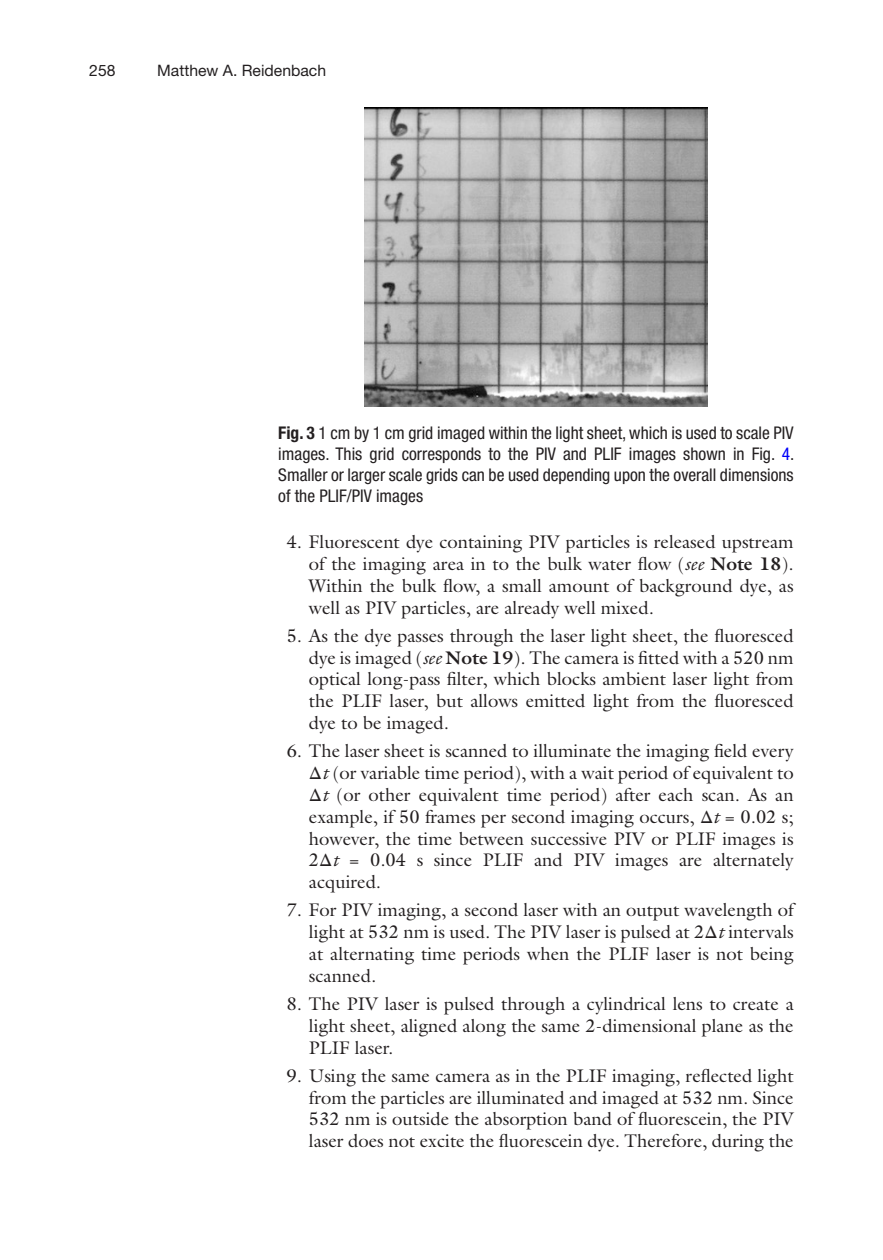
<style>
.page{position:relative;width:883px;height:1260px;background:#fff}
.page>*{position:absolute;margin:0;border:0;box-sizing:border-box;transform-origin:0 0}
.t1{font:18.38px/21.9px "Hpwjmy Galliard";color:#231f20;text-align:justify}
.t2{font:condensed 17.5px/21px "Nbhxcj Helvetica Neue";color:#231f20;text-align:justify}
.t3{font:15.75px "Ckrlsm Helvetica Neue";color:#231f20}
.t4{font:15.75px "Nljwld Helvetica Neue";color:#231f20}
.s1{font-family:"Pysdgv Helvetica Neue";font-weight:700}
.s2{color:#0000fa}
.s3{font-family:"Pthtqn Galliard";font-style:italic}
.s4{font-family:"Rcwfwj Galliard";font-weight:700}
.s5{font-family:"Jmxxgf STIX General"}
</style>
<div class="page">
<img style="left:365px;top:107px;width:342px;height:300px">
<p class="t4" style="left:89px;top:61px;width:28px">258</p>
<p class="t3" style="left:157px;top:61px;width:170px">Matthew A. Reidenbach</p>
<p class="t2" style="left:278px;top:422px;width:518px"><span class="s1">Fig. 3</span> 1 cm by 1 cm grid imaged within the light sheet, which is used to scale PIV images. This grid corresponds to the PIV and PLIF images shown in Fig. <span class="s2">4</span>.<br>Smaller or larger scale grids can be used depending upon the overall dimensions of the PLIF/PIV images</p>
<p class="t1" style="left:309px;top:531px;width:486px;text-indent:-22px">4. Fluorescent dye containing PIV particles is released upstream of the imaging area in to the bulk water flow (<span class="s3">see</span> <span class="s4">Note 18</span>).<br>Within the bulk flow, a small amount of background dye, as well as PIV particles, are already well mixed.</p>
<p class="t1" style="left:309px;top:624px;width:486px;text-indent:-22px">5. As the dye passes through the laser light sheet, the fluoresced dye is imaged (<span class="s3">see</span> <span class="s4">Note 19</span>). The camera is fitted with a 520 nm optical long-pass filter, which blocks ambient laser light from the PLIF laser, but allows emitted light from the fluoresced dye to be imaged.</p>
<p class="t1" style="left:309px;top:740px;width:486px;text-indent:-22px">6. The laser sheet is scanned to illuminate the imaging field every <span class="s5">Δ</span><span class="s3">t</span> (or variable time period), with a wait period of equivalent to <span class="s5">Δ</span><span class="s3">t</span> (or other equivalent time period) after each scan. As an example, if 50 frames per second imaging occurs, <span class="s5">Δ</span><span class="s3">t</span> = 0.02 s; however, the time between successive PIV or PLIF images is 2<span class="s5">Δ</span><span class="s3">t</span> = 0.04 s since PLIF and PIV images are alternately acquired.</p>
<p class="t1" style="left:309px;top:899px;width:486px;text-indent:-22px">7. For PIV imaging, a second laser with an output wavelength of light at 532 nm is used. The PIV laser is pulsed at 2<span class="s5">Δ</span><span class="s3">t</span> intervals at alternating time periods when the PLIF laser is not being scanned.</p>
<p class="t1" style="left:309px;top:993px;width:486px;text-indent:-22px">8. The PIV laser is pulsed through a cylindrical lens to create a light sheet, aligned along the same 2-dimensional plane as the PLIF laser.</p>
<p class="t1" style="left:309px;top:1064px;width:486px;text-indent:-22px">9. Using the same camera as in the PLIF imaging, reflected light from the particles are illuminated and imaged at 532 nm. Since 532 nm is outside the absorption band of fluorescein, the PIV laser does not excite the fluorescein dye. Therefore, during the</p>
</div>
